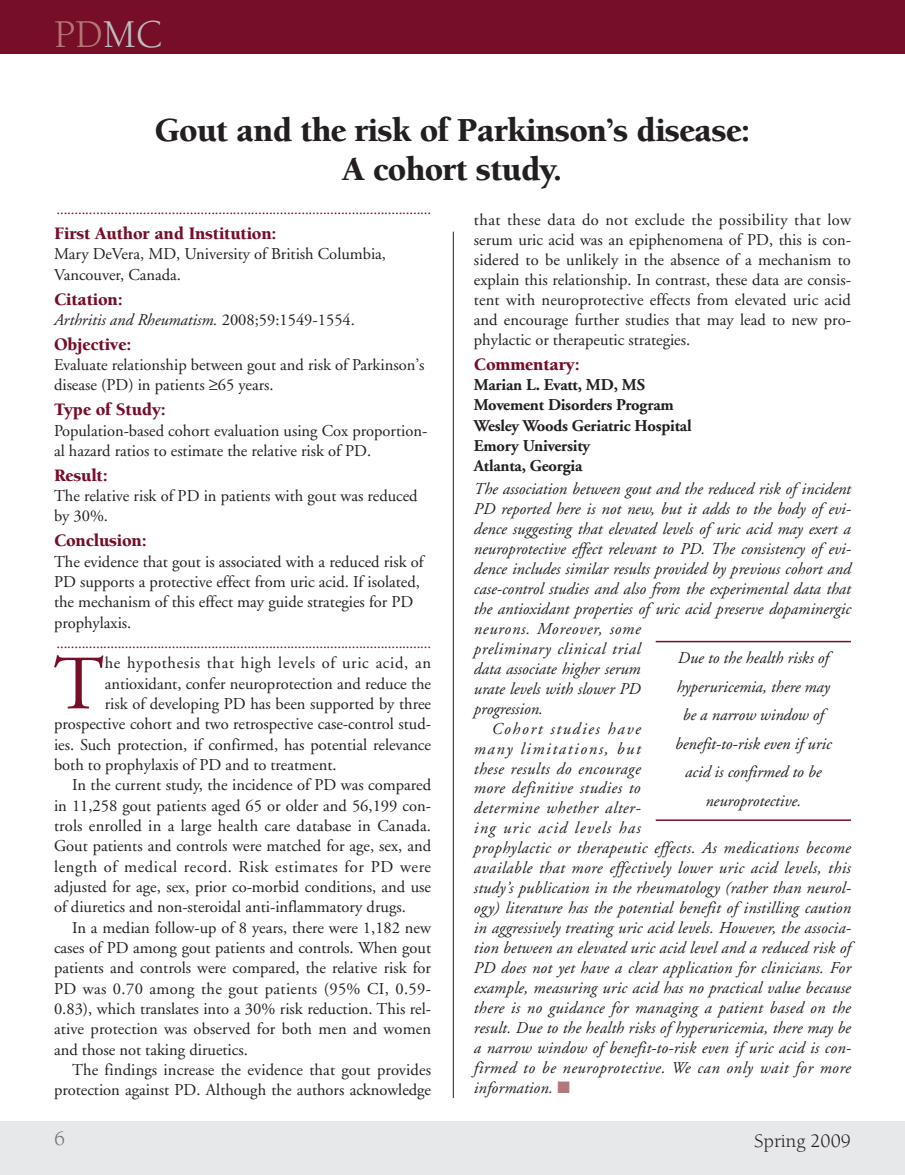
<style>
.page{position:relative;width:905px;height:1175px;background:#fff}
.page>*{position:absolute;margin:0;border:0;box-sizing:border-box;transform-origin:0 0}
.t1{font:76.65px "Adobe Garamond";color:#770e28}
.t2{font:40.5px "Berkeley";color:#b47677}
.t3{font:900 34.5px/39px "Berkeley";letter-spacing:-.02em;color:#231f20;text-align:center}
.t4{font:21px "Berkeley";color:#6c6d70}
.t5{font:19.5px "Berkeley";color:#231f20}
.t6{font:900 18px "Berkeley";letter-spacing:-.01em;color:#770e28}
.t7{font:16.5px/20.4px "Adobe Garamond";color:#231f20}
.t8{font:italic 16.5px/28.5px "Adobe Garamond";letter-spacing:.01em;color:#231f20;text-align:center}
.t9{font:700 16.5px/20.2px "Adobe Garamond";letter-spacing:-.01em;color:#231f20}
.t10{font:italic 16.5px "Adobe Garamond";letter-spacing:.035em;color:#231f20}
.t11{font:italic 16.5px "Adobe Garamond";letter-spacing:.03em;color:#231f20}
.t12{font:16.5px "Adobe Garamond";letter-spacing:.035em;color:#231f20}
.t13{font:16.5px "Adobe Garamond";letter-spacing:.02em;color:#231f20}
.t14{font:16.5px "Adobe Garamond";letter-spacing:.04em;color:#231f20}
.t15{font:italic 16.5px "Adobe Garamond";letter-spacing:.1em;color:#231f20}
.t16{font:italic 16.5px "Adobe Garamond";letter-spacing:.045em;color:#231f20}
.t17{font:italic 16.5px "Adobe Garamond";letter-spacing:.075em;color:#231f20}
.t18{font:15px "Adobe Garamond";color:#770e28}
.s1{color:#bcbdc0}
.s2{font-style:normal}
.s3{color:#b47677}
</style>
<div class="page">
<hr style="left:453px;top:232px;width:1px;height:866px;background:#231f20">
<div style="left:0;top:0;width:904px;height:54px;background:#770e28"></div>
<div style="left:0;top:1120px;width:904px;height:54px;background:#e7e8e9"></div>
<hr style="left:655px;top:641px;width:195px;height:1px;background:#770e28">
<hr style="left:655px;top:819px;width:195px;height:2px;background:#770e28">
<h2 class="t2" style="left:54px;top:18px;width:110px">PD<span class="s1">MC</span></h2>
<h3 class="t3" style="left:154px;top:114px;width:597px">Gout and the risk of Parkinson’s disease:<br>A cohort study.</h3>
<p class="t18" style="left:56px;top:203px;width:376px">........................................................................................................</p>
<p class="t6" style="left:54px;top:226px;width:224px">First Author and Institution:</p>
<p class="t7" style="left:54px;top:245px;width:333px">Mary DeVera, MD, University of British Columbia,<br>Vancouver, Canada.</p>
<p class="t6" style="left:54px;top:292px;width:70px">Citation:</p>
<p class="t8" style="left:54px;top:307px;width:302px">Arthritis and Rheumatism. <span class="s2">2008;59:1549-1554.</span></p>
<p class="t6" style="left:54px;top:337px;width:79px">Objective:</p>
<p class="t7" style="left:54px;top:356px;width:372px">Evaluate relationship between gout and risk of Parkinson’s disease (PD) in patients ≥65 years.</p>
<p class="t6" style="left:54px;top:402px;width:113px">Type of Study:</p>
<p class="t7" style="left:54px;top:421px;width:375px">Population-based cohort evaluation using Cox proportion&shy;al hazard ratios to estimate the relative risk of PD.</p>
<p class="t6" style="left:54px;top:468px;width:55px">Result:</p>
<p class="t7" style="left:54px;top:487px;width:365px">The relative risk of PD in patients with gout was reduced by 30%.</p>
<p class="t6" style="left:54px;top:533px;width:94px">Conclusion:</p>
<p class="t7" style="left:54px;top:552px;width:371px">The evidence that gout is associated with a reduced risk of PD supports a protective effect from uric acid. If isolated, the mechanism of this effect may guide strategies for PD prophylaxis.</p>
<p class="t18" style="left:56px;top:637px;width:376px">........................................................................................................</p>
<h1 class="t1" style="left:54px;top:653px;width:52px">T</h1>
<p class="t14" style="left:105px;top:656px;width:328px">he hypothesis that high levels of uric acid, an</p>
<p class="t7" style="left:105px;top:674px;width:328px">antioxidant, confer neuroprotection and reduce the</p>
<p class="t7" style="left:105px;top:695px;width:328px">risk of developing PD has been supported by three</p>
<p class="t7" style="left:54px;top:715px;width:378px">prospective cohort and two retrospective case-control stud-</p>
<p class="t7" style="left:54px;top:735px;width:378px">ies. Such protection, if confirmed, has potential relevance</p>
<p class="t7" style="left:54px;top:756px;width:284px">both to prophylaxis of PD and to treatment.</p>
<p class="t7" style="left:72px;top:776px;width:360px">In the current study, the incidence of PD was compared</p>
<p class="t7" style="left:54px;top:796px;width:378px">in 11,258 gout patients aged 65 or older and 56,199 con-</p>
<p class="t7" style="left:54px;top:817px;width:378px">trols enrolled in a large health care database in Canada.</p>
<p class="t7" style="left:54px;top:837px;width:378px">Gout patients and controls were matched for age, sex, and</p>
<p class="t12" style="left:54px;top:860px;width:378px">length of medical record. Risk estimates for PD were</p>
<p class="t7" style="left:54px;top:878px;width:378px">adjusted for age, sex, prior co-morbid conditions, and use</p>
<p class="t7" style="left:54px;top:898px;width:353px">of diuretics and non-steroidal anti-inflammatory drugs.</p>
<p class="t7" style="left:72px;top:918px;width:360px">In a median follow-up of 8 years, there were 1,182 new</p>
<p class="t7" style="left:54px;top:939px;width:378px">cases of PD among gout patients and controls. When gout</p>
<p class="t7" style="left:54px;top:959px;width:378px">patients and controls were compared, the relative risk for</p>
<p class="t13" style="left:54px;top:982px;width:378px">PD was 0.70 among the gout patients (95% CI, 0.59-</p>
<p class="t7" style="left:54px;top:1000px;width:378px">0.83), which translates into a 30% risk reduction. This rel-</p>
<p class="t7" style="left:54px;top:1020px;width:378px">ative protection was observed for both men and women</p>
<p class="t7" style="left:54px;top:1040px;width:195px">and those not taking diruetics.</p>
<p class="t7" style="left:72px;top:1061px;width:360px">The findings increase the evidence that gout provides</p>
<p class="t7" style="left:54px;top:1081px;width:378px">protection against PD. Although the authors acknowledge</p>
<p class="t7" style="left:474px;top:211px;width:378px;line-height:20px;text-align:justify">that these data do not exclude the possibility that low serum uric acid was an epiphenomena of PD, this is con&shy;sidered to be unlikely in the absence of a mechanism to explain this relationship. In contrast, these data are consis&shy;tent with neuroprotective effects from elevated uric acid and encourage further studies that may lead to new pro&shy;phylactic or therapeutic strategies.</p>
<p class="t6" style="left:474px;top:357px;width:107px">Commentary:</p>
<p class="t9" style="left:474px;top:376px;width:219px">Marian L. Evatt, MD, MS<br>Movement Disorders Program<br>Wesley Woods Geriatric Hospital<br>Emory University<br>Atlanta, Georgia</p>
<p class="t8" style="left:474px;top:476px;width:378px">The association between gout and the reduced risk of incident</p>
<p class="t8" style="left:474px;top:496px;width:377px">PD reported here is not new, but it adds to the body of evi-</p>
<p class="t8" style="left:474px;top:516px;width:378px">dence suggesting that elevated levels of uric acid may exert a</p>
<p class="t8" style="left:474px;top:536px;width:377px">neuroprotective effect relevant to PD. The consistency of evi-</p>
<p class="t8" style="left:474px;top:556px;width:378px">dence includes similar results provided by previous cohort and</p>
<p class="t8" style="left:474px;top:576px;width:378px">case-control studies and also from the experimental data that</p>
<p class="t8" style="left:474px;top:596px;width:378px">the antioxidant properties of uric acid preserve dopaminergic</p>
<p class="t16" style="left:474px;top:622px;width:168px">neurons. Moreover, some</p>
<p class="t10" style="left:474px;top:642px;width:168px">preliminary clinical trial</p>
<p class="t8" style="left:474px;top:656px;width:168px">data associate higher serum</p>
<p class="t8" style="left:474px;top:675px;width:168px">urate levels with slower PD</p>
<p class="t8" style="left:474px;top:695px;width:71px">progression.</p>
<p class="t15" style="left:492px;top:722px;width:150px">Cohort studies have</p>
<p class="t15" style="left:474px;top:741px;width:168px">many limitations, but</p>
<p class="t8" style="left:474px;top:755px;width:168px">these results do encourage</p>
<p class="t8" style="left:474px;top:775px;width:168px">more definitive studies to</p>
<p class="t10" style="left:474px;top:801px;width:167px">determine whether alter-</p>
<p class="t17" style="left:474px;top:821px;width:168px">ing uric acid levels has</p>
<p class="t8" style="left:474px;top:835px;width:378px">prophylactic or therapeutic effects. As medications become</p>
<p class="t8" style="left:474px;top:855px;width:378px">available that more effectively lower uric acid levels, this</p>
<p class="t8" style="left:474px;top:875px;width:377px">study’s publication in the rheumatology (rather than neurol-</p>
<p class="t8" style="left:474px;top:895px;width:378px">ogy) literature has the potential benefit of instilling caution</p>
<p class="t8" style="left:474px;top:915px;width:377px">in aggressively treating uric acid levels. However, the associa-</p>
<p class="t8" style="left:474px;top:935px;width:378px">tion between an elevated uric acid level and a reduced risk of</p>
<p class="t8" style="left:474px;top:955px;width:378px">PD does not yet have a clear application for clinicians. For</p>
<p class="t8" style="left:474px;top:975px;width:378px">example, measuring uric acid has no practical value because</p>
<p class="t8" style="left:474px;top:995px;width:378px">there is no guidance for managing a patient based on the</p>
<p class="t8" style="left:474px;top:1015px;width:378px">result. Due to the health risks of hyperuricemia, there may be</p>
<p class="t8" style="left:474px;top:1035px;width:377px">a narrow window of benefit-to-risk even if uric acid is con-</p>
<p class="t11" style="left:474px;top:1061px;width:378px">firmed to be neuroprotective. We can only wait for more</p>
<p class="t8" style="left:474px;top:1074px;width:98px">information. <span class="s3">■</span></p>
<p class="t8" style="left:675px;top:645px;width:158px">Due to the health risks of hyperuricemia, there may be a narrow window of benefit-to-risk even if uric acid is confirmed to be neuroprotective.</p>
<p class="t4" style="left:54px;top:1130px;width:12px">6</p>
<p class="t5" style="left:754px;top:1132px;width:98px">Spring 2009</p>
</div>
